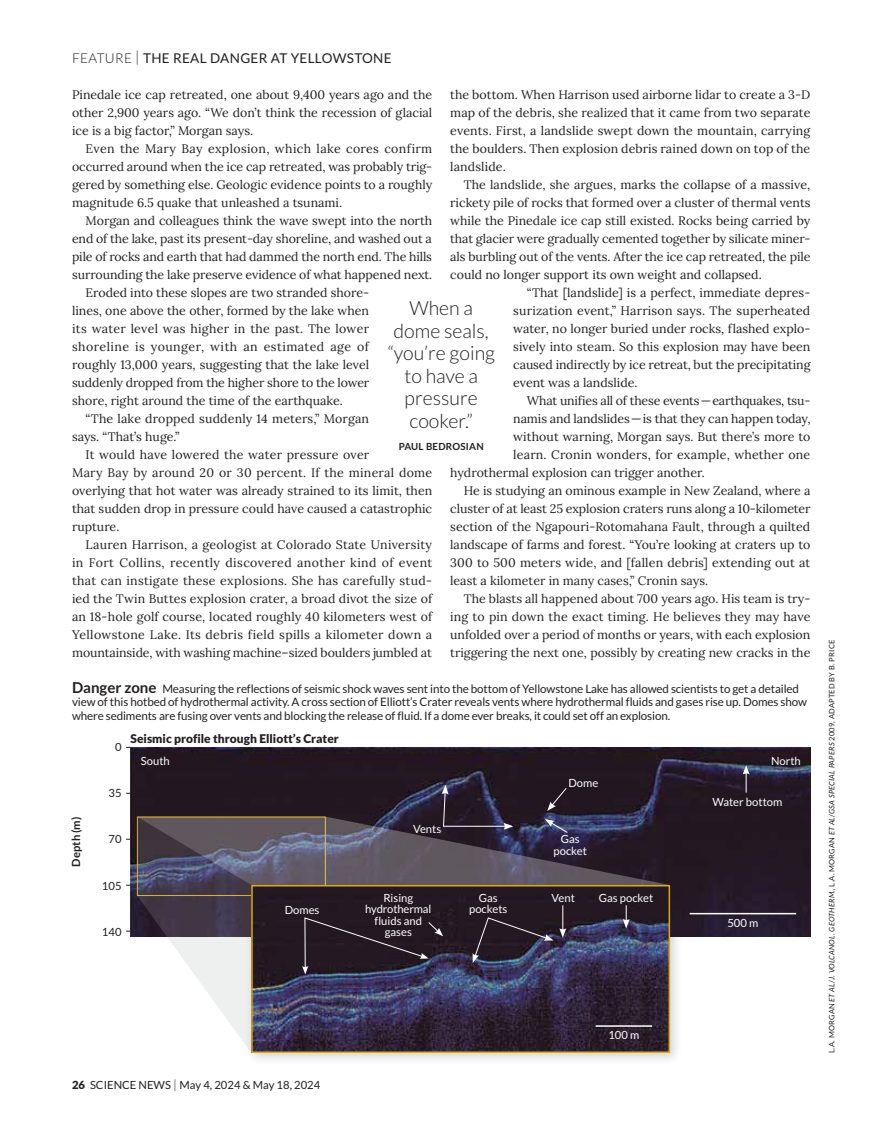
<style>
.page{position:relative;width:878px;height:1134px;background:#fff}
.page>*{position:absolute;margin:0;border:0;box-sizing:border-box;transform-origin:0 0}
.t1{font:300 19.5px/22.5px "Lato";color:#231f20;text-align:center}
.t2{font:13.5px "Lato";letter-spacing:.025em;color:#231f20}
.t3{font:12.3px/18px "Lora";color:#231f20;text-align:justify}
.t4{font:12.3px "Lora";letter-spacing:.02em;color:#231f20}
.t5{font:12.3px "Lora";letter-spacing:.025em;color:#231f20}
.t6{font:12.3px "Lora";letter-spacing:.035em;color:#231f20}
.t7{font:900 12px "Lato";color:#231f20}
.t8{font:11.7px/13.5px "Lato";letter-spacing:-.01em;color:#231f20}
.t9{font:11.25px/11.2px "Lato";color:#fff;text-align:center}
.t10{font:11.25px "Lato";color:#231f20}
.t11{font:700 11.25px "Lato";color:#231f20}
.t12{font:700 9.75px "Lato";letter-spacing:.025em;color:#231f20}
.t13{font:italic 7.5px "Lato";letter-spacing:.025em;color:#231f20}
.s1{font-weight:300}
.s2{font-weight:300;font-size:15px}
.s3{font-weight:700;font-size:15px}
.s4{font-weight:900}
.s5{font-weight:300;font-size:12.75px}
.s6{font-style:normal}
</style>
<div class="page">
<img style="left:130px;top:747px;width:680px;height:189px">
<div style="left:132px;top:812px;width:198px;height:88px;background:#231f20;opacity:.29"></div>
<div style="left:244px;top:878px;width:439px;height:188px;background:#231f20;opacity:.2"></div>
<svg style="left:742px;top:765px;width:7px;height:28px"></svg>
<svg style="left:137px;top:785px;width:533px;height:268px;background:#4d4554"></svg>
<hr style="left:689px;top:913px;width:107px;height:1px;background:#fff">
<hr style="left:595px;top:1025px;width:57px;height:2px;background:#fff">
<p class="t2" style="left:72px;top:51px;width:321px"><span class="s1">FEATURE</span> <span class="s2">|</span> THE REAL DANGER AT YELLOWSTONE</p>
<p class="t3" style="left:72px;top:85px;width:362px">Pinedale ice cap retreated, one about 9,400 years ago and the other 2,900 years ago. “We don’t think the recession of glacial ice is a big factor,” Morgan says.</p>
<p class="t3" style="left:72px;top:139px;width:362px;text-indent:14px">Even the Mary Bay explosion, which lake cores confirm occurred around when the ice cap retreated, was probably trig&shy;gered by something else. Geologic evidence points to a roughly magnitude 6.5 quake that unleashed a tsunami.</p>
<p class="t3" style="left:86px;top:211px;width:348px">Morgan and colleagues think the wave swept into the north</p>
<p class="t3" style="left:72px;top:229px;width:361px">end of the lake, past its present-day shoreline, and washed out a</p>
<p class="t3" style="left:72px;top:247px;width:361px">pile of rocks and earth that had dammed the north end. The hills</p>
<p class="t3" style="left:72px;top:265px;width:362px">surrounding the lake preserve evidence of what happened next.</p>
<p class="t3" style="left:86px;top:283px;width:285px">Eroded into these slopes are two stranded shore-</p>
<p class="t3" style="left:72px;top:301px;width:298px">lines, one above the other, formed by the lake when</p>
<p class="t4" style="left:72px;top:319px;width:298px">its water level was higher in the past. The lower</p>
<p class="t6" style="left:72px;top:337px;width:298px">shoreline is younger, with an estimated age of</p>
<p class="t3" style="left:72px;top:355px;width:299px">roughly 13,000 years, suggesting that the lake level</p>
<p class="t3" style="left:72px;top:373px;width:299px">suddenly dropped from the higher shore to the lower</p>
<p class="t3" style="left:72px;top:391px;width:272px">shore, right around the time of the earthquake.</p>
<p class="t3" style="left:86px;top:409px;width:285px">“The lake dropped suddenly 14 meters,” Morgan</p>
<p class="t3" style="left:72px;top:427px;width:109px">says. “That’s huge.”</p>
<p class="t4" style="left:86px;top:445px;width:285px">It would have lowered the water pressure over</p>
<p class="t4" style="left:72px;top:463px;width:362px">Mary Bay by around 20 or 30 percent. If the mineral dome</p>
<p class="t3" style="left:72px;top:481px;width:362px">overlying that hot water was already strained to its limit, then</p>
<p class="t3" style="left:72px;top:499px;width:362px">that sudden drop in pressure could have caused a catastrophic</p>
<p class="t3" style="left:72px;top:517px;width:49px">rupture.</p>
<p class="t4" style="left:86px;top:535px;width:348px">Lauren Harrison, a geologist at Colorado State University</p>
<p class="t6" style="left:72px;top:553px;width:362px">in Fort Collins, recently discovered another kind of event</p>
<p class="t5" style="left:72px;top:571px;width:362px">that can instigate these explosions. She has carefully stud-</p>
<p class="t3" style="left:72px;top:589px;width:362px">ied the Twin Buttes explosion crater, a broad divot the size of</p>
<p class="t3" style="left:72px;top:607px;width:362px">an 18-hole golf course, located roughly 40 kilometers west of</p>
<p class="t5" style="left:72px;top:625px;width:362px">Yellowstone Lake. Its debris field spills a kilometer down a</p>
<p class="t3" style="left:72px;top:643px;width:361px">mountainside, with washing machine–sized boulders jumbled at</p>
<p class="t3" style="left:450px;top:85px;width:362px">the bottom. When Harrison used airborne lidar to create a 3-D map of the debris, she realized that it came from two separate events. First, a landslide swept down the mountain, carrying the boulders. Then explosion debris rained down on top of the landslide.</p>
<p class="t3" style="left:463px;top:175px;width:348px">The landslide, she argues, marks the collapse of a massive,</p>
<p class="t3" style="left:450px;top:193px;width:362px">rickety pile of rocks that formed over a cluster of thermal vents</p>
<p class="t3" style="left:450px;top:211px;width:362px">while the Pinedale ice cap still existed. Rocks being carried by</p>
<p class="t3" style="left:450px;top:229px;width:362px">that glacier were gradually cemented together by silicate miner-</p>
<p class="t3" style="left:450px;top:247px;width:362px">als burbling out of the vents. After the ice cap retreated, the pile</p>
<p class="t3" style="left:450px;top:265px;width:313px">could no longer support its own weight and collapsed.</p>
<p class="t3" style="left:526px;top:283px;width:285px">“That [landslide] is a perfect, immediate depres-</p>
<p class="t3" style="left:513px;top:301px;width:298px">surization event,” Harrison says. The superheated</p>
<p class="t3" style="left:513px;top:319px;width:298px">water, no longer buried under rocks, flashed explo-</p>
<p class="t3" style="left:513px;top:337px;width:298px">sively into steam. So this explosion may have been</p>
<p class="t3" style="left:513px;top:355px;width:299px">caused indirectly by ice retreat, but the precipitating</p>
<p class="t3" style="left:513px;top:373px;width:126px">event was a landslide.</p>
<p class="t3" style="left:526px;top:391px;width:285px">What unifies all of these events—earthquakes, tsu-</p>
<p class="t3" style="left:513px;top:409px;width:299px">namis and landslides—is that they can happen today,</p>
<p class="t3" style="left:513px;top:427px;width:299px">without warning, Morgan says. But there’s more to</p>
<p class="t3" style="left:513px;top:445px;width:298px">learn. Cronin wonders, for example, whether one</p>
<p class="t3" style="left:450px;top:463px;width:256px">hydrothermal explosion can trigger another.</p>
<p class="t3" style="left:463px;top:481px;width:348px">He is studying an ominous example in New Zealand, where a</p>
<p class="t3" style="left:450px;top:499px;width:362px">cluster of at least 25 explosion craters runs along a 10-kilometer</p>
<p class="t3" style="left:450px;top:517px;width:361px">section of the Ngapouri-Rotomahana Fault, through a quilted</p>
<p class="t3" style="left:450px;top:535px;width:362px">landscape of farms and forest. “You’re looking at craters up to</p>
<p class="t3" style="left:450px;top:553px;width:361px">300 to 500 meters wide, and [fallen debris] extending out at</p>
<p class="t3" style="left:450px;top:571px;width:259px">least a kilometer in many cases,” Cronin says.</p>
<p class="t3" style="left:463px;top:589px;width:348px">The blasts all happened about 700 years ago. His team is try-</p>
<p class="t3" style="left:450px;top:607px;width:361px">ing to pin down the exact timing. He believes they may have</p>
<p class="t3" style="left:450px;top:625px;width:361px">unfolded over a period of months or years, with each explosion</p>
<p class="t3" style="left:450px;top:643px;width:362px">triggering the next one, possibly by creating new cracks in the</p>
<h1 class="t1" style="left:387px;top:297px;width:109px">When a dome seals, “you’re going to have a pressure cooker.”</h1>
<p class="t12" style="left:399px;top:441px;width:86px">PAUL BEDROSIAN</p>
<p class="t8" style="left:72px;top:682px;width:736px"><span class="s3">Danger zone</span> Measuring the reflections of seismic shock waves sent into the bottom of Yellowstone Lake has allowed scientists to get a detailed view of this hotbed of hydrothermal activity. A cross section of Elliott’s Crater reveals vents where hydrothermal fluids and gases rise up. Domes show where sediments are fusing over vents and blocking the release of fluid. If a dome ever breaks, it could set off an explosion.</p>
<p class="t10" style="left:115px;top:741px;width:8px">0</p>
<p class="t10" style="left:108px;top:787px;width:15px">35</p>
<p class="t10" style="left:108px;top:833px;width:15px">70</p>
<p class="t10" style="left:102px;top:879px;width:21px">105</p>
<p class="t10" style="left:102px;top:925px;width:21px">140</p>
<p class="t7" style="left:130px;top:731px;width:210px">Seismic profile through Elliott’s Crater</p>
<p class="t9" style="left:141px;top:755px;width:30px">South</p>
<p class="t9" style="left:771px;top:755px;width:31px">North</p>
<p class="t9" style="left:568px;top:777px;width:31px">Dome</p>
<p class="t9" style="left:712px;top:796px;width:71px">Water bottom</p>
<p class="t11" style="left:70px;top:867px;width:51px;rotate:-90deg">Depth (m)</p>
<p class="t9" style="left:413px;top:823px;width:30px">Vents</p>
<p class="t9" style="left:553px;top:834px;width:35px">Gas pocket</p>
<p class="t9" style="left:469px;top:892px;width:40px">Gas pockets</p>
<p class="t9" style="left:599px;top:892px;width:56px">Gas pocket</p>
<p class="t9" style="left:365px;top:892px;width:68px">Rising hydrothermal fluids and gases</p>
<p class="t9" style="left:551px;top:892px;width:25px">Vent</p>
<p class="t9" style="left:285px;top:905px;width:36px">Domes</p>
<p class="t9" style="left:727px;top:917px;width:32px">500 m</p>
<p class="t10" style="left:72px;top:1079px;width:250px"><span class="s4">26</span> SCIENCE NEWS <span class="s5">|</span> May 4, 2024 &amp; May 18, 2024</p>
<p class="t9" style="left:608px;top:1030px;width:32px">100 m</p>
<p class="t13" style="left:827px;top:1053px;width:415px;rotate:-90deg"><span class="s6">L.A. MORGAN</span> ET AL<span class="s6">/</span>J. VOLCANOL. GEOTHERM., <span class="s6">L.A. MORGAN</span> ET AL<span class="s6">/</span>GSA SPECIAL PAPERS <span class="s6">2009, ADAPTED BY B. PRICE</span></p>
</div>
